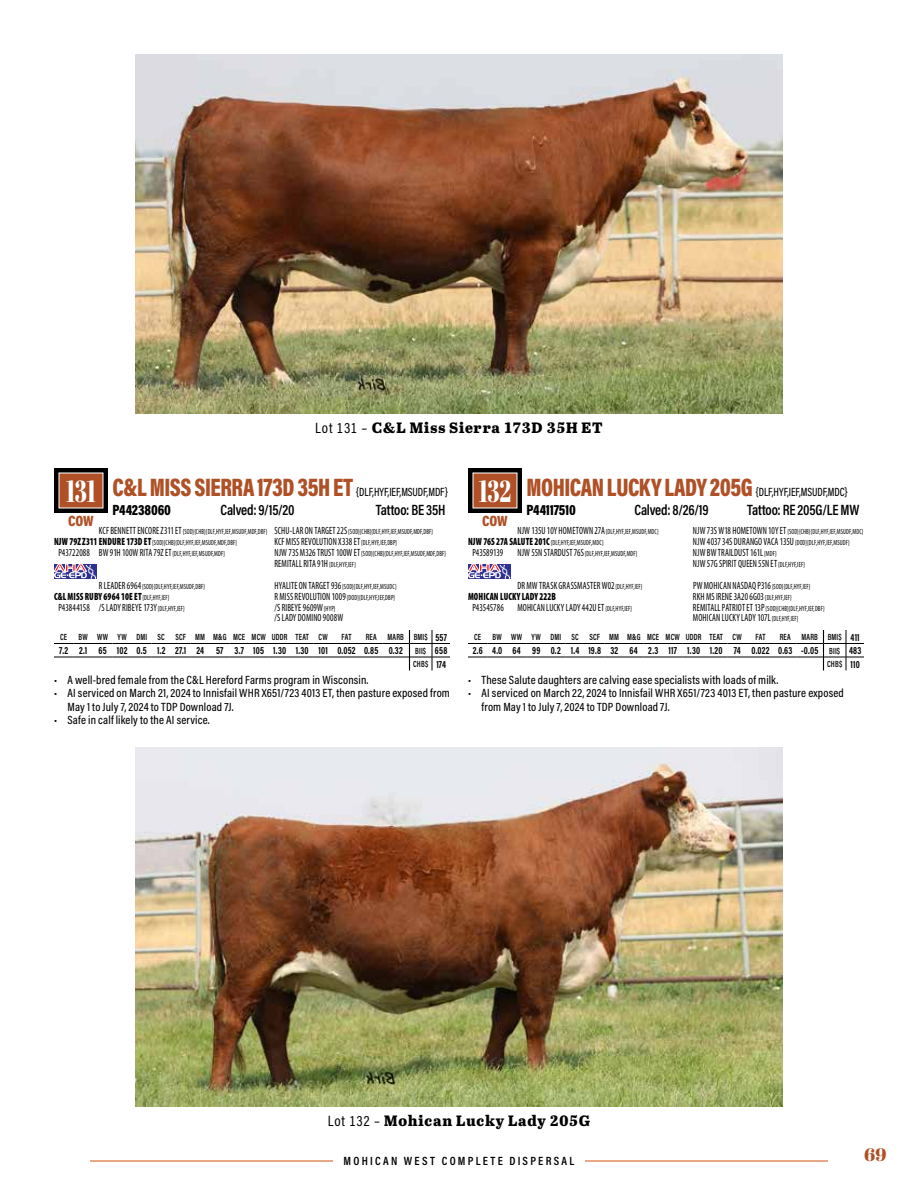
<style>
.page{position:relative;width:918px;height:1188px;background:#fff}
.page>*{position:absolute;margin:0;border:0;box-sizing:border-box;transform-origin:0 0}
.t1{font:30.3px "Abril Fatface";letter-spacing:-.015em;color:#fff;scale:.7 1}
.t2{font:18px "Abril Fatface";color:#af5026}
.t3{font:600 15px "Acumin Pro Cond";letter-spacing:-.01em;color:#000;scale:.95 1}
.t4{font:800 15px "Abril Text";letter-spacing:.05em;color:#000}
.t5{font:900 15px "Acumin Pro Cond";letter-spacing:-.015em;color:#000;scale:.95 1}
.t6{font:900 15px "Acumin Pro Cond";letter-spacing:-.015em;color:#af5026}
.t7{font:500 12px/13.5px "Acumin Pro Cond";letter-spacing:.015em;color:#000}
.t8{font:500 12px "Acumin Pro Cond";letter-spacing:-.01em;color:#000;scale:.9 1}
.t9{font:600 12px "Acumin Pro Cond";letter-spacing:.19em;color:#000}
.t10{font:condensed 10.5px/10.8px "Myriad Pro";letter-spacing:.01em;color:#000;scale:.85 1}
.t11{font:700 10.5px "Acumin Pro Cond";letter-spacing:.02em;color:#000;scale:.85 1}
.t12{font:900 condensed 10.5px "Myriad Pro";letter-spacing:.01em;color:#000;scale:.85 1}
.t13{font:600 9px "Acumin Pro Cond";letter-spacing:.02em;color:#000;scale:.85 1}
.t14{font:condensed 7.5px/10.8px "Myriad Pro";letter-spacing:.02em;color:#000;scale:.85 1}
.s1{font-family:"Acumin Pro Cond";font-weight:400}
.s2{font-weight:900;font-size:25.5px;color:#af5026}
.s3{font-size:10.5px}
.s4{font-weight:900;font-size:10.5px}
.s5{font-size:7.5px}
.s6{font-weight:400;font-size:7.5px}
.s7{font-weight:700;font-size:10.5px}
.s8{font-weight:600;font-size:9px}
</style>
<div class="page">
<img style="left:135px;top:54px;width:648px;height:360px">
<img style="left:135px;top:747px;width:648px;height:360px">
<svg style="left:54px;top:630px;width:396px;height:40px"></svg>
<svg style="left:54px;top:468px;width:54px;height:45px"></svg>
<div style="left:59px;top:473px;width:44px;height:35px;background:#af5026"></div>
<div style="left:54px;top:564px;width:43px;height:15px;background:#2e3092"></div>
<svg style="left:54px;top:564px;width:42px;height:15px"></svg>
<svg style="left:468px;top:630px;width:396px;height:40px"></svg>
<svg style="left:468px;top:468px;width:54px;height:45px"></svg>
<div style="left:473px;top:473px;width:44px;height:35px;background:#af5026"></div>
<div style="left:468px;top:564px;width:43px;height:15px;background:#2e3092"></div>
<svg style="left:468px;top:564px;width:42px;height:15px"></svg>
<hr style="left:90px;top:1160px;width:279px;height:2px;background:#d86429">
<hr style="left:549px;top:1160px;width:279px;height:2px;background:#d86429">
<div style="left:333px;top:1152px;width:252px;height:18px;background:#fff"></div>
<h3 class="t4" style="left:315px;top:417px;width:289px"><span class="s1">Lot 131 –</span> C&amp;L Miss Sierra 173D 35H ET</h3>
<h3 class="t8" style="left:112px;top:484px;width:374px"><span class="s2">C&amp;L MISS SIERRA 173D 35H ET</span> {DLF,HYF,IEF,MSUDF,MDF}</h3>
<h3 class="t5" style="left:112px;top:500px;width:63px">P44238060</h3>
<h3 class="t3" style="left:221px;top:500px;width:80px">Calved: 9/15/20</h3>
<h3 class="t3" style="left:376px;top:500px;width:75px">Tattoo: BE 35H</h3>
<p class="t14" style="left:54px;top:526px;width:448px;text-indent:45px"><span class="s3">KCF BENNETT ENCORE Z311 ET</span>{SOD}{CHB}{DLF,HYF,IEF,MSUDF,MDF,DBF} <span class="s3">SCHU-LAR ON TARGET 22S</span>{SOD}{CHB}{DLF,HYF,IEF,MSUDF,MDF,DBF}<br><span class="s4">NJW 79Z Z311 ENDURE 173D ET</span> {SOD}{CHB}{DLF,HYF,IEF,MSUDF,MDF,DBF}</p>
<h1 class="t1" style="left:66px;top:470px;width:44px">131</h1>
<h3 class="t6" style="left:68px;top:511px;width:27px">COW</h3>
<h3 class="t10" style="left:274px;top:536px;width:146px">KCF MISS REVOLUTION X338 ET<span class="s5">{DLF,HYF,IEF,DBP}</span></h3>
<h3 class="t10" style="left:58px;top:547px;width:198px">P43722088 BW 91H 100W RITA 79Z ET<span class="s5">{DLF,HYF,IEF,MSUDF,MDF}</span></h3>
<p class="t14" style="left:274px;top:548px;width:203px"><span class="s3">NJW 73S M326 TRUST 100W ET</span>{SOD}{CHB}{DLF,HYF,IEF,MSUDF,MDF,DBF}</p>
<h3 class="t10" style="left:275px;top:558px;width:97px">REMITALL RITA 91H<span class="s5">{DLF,HYF,IEF}</span></h3>
<p class="t14" style="left:99px;top:581px;width:126px"><span class="s3">R LEADER 6964</span>{SOD}{DLF,HYF,IEF,MSUDF,DBF}</p>
<p class="t14" style="left:274px;top:581px;width:145px"><span class="s3">HYALITE ON TARGET 936</span>{SOD}{DLF,HYF,IEF,MSUDC}</p>
<h3 class="t12" style="left:54px;top:589px;width:137px">C&amp;L MISS RUBY 6964 10E ET <span class="s6">{DLF,HYF,IEF}</span></h3>
<p class="t14" style="left:274px;top:592px;width:144px"><span class="s3">R MISS REVOLUTION 1009</span>{DOD}{DLF,HYF,IEF,DBP}</p>
<h3 class="t10" style="left:58px;top:602px;width:150px">P43844158 /S LADY RIBEYE 173Y<span class="s5">{DLF,HYF,IEF}</span></h3>
<h3 class="t10" style="left:275px;top:602px;width:82px">/S RIBEYE 9609W<span class="s5">{HYP} </span>/S LADY DOMINO 9008W</h3>
<p class="t13" style="left:60px;top:631px;width:10px">CE</p>
<p class="t13" style="left:79px;top:631px;width:295px">BW WW YW DMI SC SCF MM M&amp;G MCE MCW UDDR TEAT CW</p>
<p class="t13" style="left:342px;top:631px;width:13px">FAT</p>
<p class="t13" style="left:366px;top:631px;width:97px">REA MARB BMI$ <span class="s7">557</span></p>
<h3 class="t11" style="left:59px;top:644px;width:458px">7.2 2.1 65 102 0.5 1.2 27.1 24 57 3.7 105 1.30 1.30 101 0.052 0.85 0.32 <span class="s8">BII$</span> 658</h3>
<p class="t13" style="left:413px;top:658px;width:40px">CHB$ <span class="s7">174</span></p>
<h3 class="t7" style="left:54px;top:673px;width:316px">• A well-bred female from the C&amp;L Hereford Farms program in Wisconsin.</h3>
<h3 class="t7" style="left:68px;top:686px;width:384px;text-indent:-14px">• AI serviced on March 21, 2024 to Innisfail WHR X651/723 4013 ET, then pasture exposed from<br>May 1 to July 7, 2024 to TDP Download 7J.</h3>
<h3 class="t7" style="left:54px;top:713px;width:157px">• Safe in calf likely to the AI service.</h3>
<h3 class="t8" style="left:526px;top:484px;width:359px"><span class="s2">MOHICAN LUCKY LADY 205G</span> {DLF,HYF,IEF,MSUDF,MDC}</h3>
<h3 class="t5" style="left:526px;top:500px;width:54px">P44117510</h3>
<h3 class="t3" style="left:635px;top:500px;width:80px">Calved: 8/26/19</h3>
<h3 class="t3" style="left:747px;top:500px;width:120px">Tattoo: RE 205G/LE MW</h3>
<p class="t14" style="left:517px;top:526px;width:168px"><span class="s3">NJW 135U 10Y HOMETOWN 27A</span>{DLF,HYF,IEF,MSUDF,MDC}</p>
<p class="t14" style="left:693px;top:526px;width:202px"><span class="s3">NJW 73S W18 HOMETOWN 10Y ET</span>{SOD}{CHB}{DLF,HYF,IEF,MSUDF,MDC}</p>
<p class="t14" style="left:468px;top:537px;width:161px"><span class="s4">NJW 76S 27A SALUTE 201C</span> {DLF,HYF,IEF,MSUDF,MDC}</p>
<h3 class="t10" style="left:693px;top:536px;width:186px">NJW 4037 34S DURANGO VACA 135U<span class="s5">{DOD}{DLF,HYF,IEF,MSUDF}</span></h3>
<h3 class="t10" style="left:472px;top:547px;width:38px">P43589139</h3>
<p class="t14" style="left:517px;top:548px;width:143px"><span class="s3">NJW 55N STARDUST 76S</span>{DLF,HYF,IEF,MSUDF,MDF}</p>
<h3 class="t10" style="left:693px;top:547px;width:133px">NJW BW TRAILDUST 161L<span class="s5">{MDF}<br></span>NJW 57G SPIRIT QUEEN 55N ET<span class="s5">{DLF,HYF,IEF}</span></h3>
<h3 class="t10" style="left:517px;top:580px;width:148px">DR MW TRASK GRASSMASTER W02<span class="s5">{DLF,HYF,IEF}</span></h3>
<h3 class="t10" style="left:693px;top:580px;width:140px">PW MOHICAN NASDAQ P316<span class="s5">{SOD}{DLF,HYF,IEF}</span></h3>
<h3 class="t12" style="left:468px;top:589px;width:105px">MOHICAN LUCKY LADY 222B</h3>
<h3 class="t10" style="left:693px;top:591px;width:118px">RKH MS IRENE 3A20 6G03<span class="s5">{DLF,HYF,IEF}</span></h3>
<h3 class="t10" style="left:472px;top:602px;width:38px">P43545786</h3>
<h3 class="t10" style="left:517px;top:602px;width:137px">MOHICAN LUCKY LADY 442U ET<span class="s5">{DLF,HYF,IEF}</span></h3>
<p class="t14" style="left:693px;top:603px;width:156px"><span class="s3">REMITALL PATRIOT ET 13P</span>{SOD}{CHB}{DLF,HYF,IEF,DBF}</p>
<h3 class="t10" style="left:693px;top:612px;width:126px">MOHICAN LUCKY LADY 107L<span class="s5">{DLF,HYF,IEF}</span></h3>
<h1 class="t1" style="left:479px;top:470px;width:48px">132</h1>
<h3 class="t6" style="left:482px;top:511px;width:27px">COW</h3>
<p class="t13" style="left:474px;top:631px;width:10px">CE</p>
<p class="t13" style="left:493px;top:631px;width:295px">BW WW YW DMI SC SCF MM M&amp;G MCE MCW UDDR TEAT CW</p>
<p class="t13" style="left:756px;top:631px;width:13px">FAT</p>
<p class="t13" style="left:780px;top:631px;width:96px">REA MARB BMI$ <span class="s7">411</span></p>
<h3 class="t11" style="left:473px;top:644px;width:459px">2.6 4.0 64 99 0.2 1.4 19.8 32 64 2.3 117 1.30 1.20 74 0.022 0.63 -0.05 <span class="s8">BII$</span> 483</h3>
<p class="t13" style="left:827px;top:658px;width:40px">CHB$ <span class="s7">110</span></p>
<h3 class="t7" style="left:468px;top:673px;width:312px">• These Salute daughters are calving ease specialists with loads of milk.</h3>
<h3 class="t7" style="left:482px;top:686px;width:364px;text-indent:-14px">• AI serviced on March 22, 2024 to Innisfail WHR X651/723 4013 ET, then pasture exposed from May 1 to July 7, 2024 to TDP Download 7J.</h3>
<h3 class="t4" style="left:328px;top:1110px;width:264px"><span class="s1">Lot 132 –</span> Mohican Lucky Lady 205G</h3>
<h3 class="t9" style="left:344px;top:1153px;width:232px">MOHICAN WEST COMPLETE DISPERSAL</h3>
<h2 class="t2" style="left:864px;top:1142px;width:24px">69</h2>
</div>
